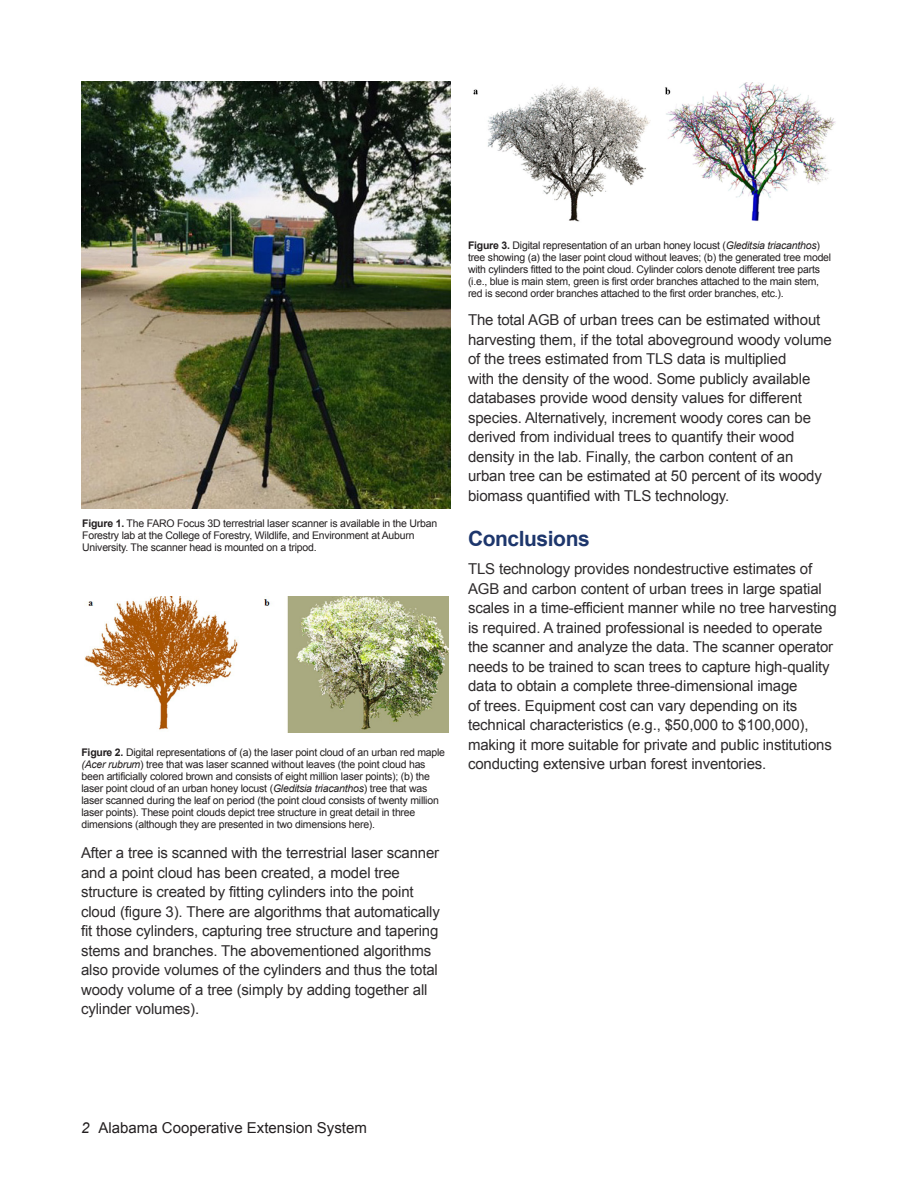
<style>
.page{position:relative;width:918px;height:1188px;background:#fff}
.page>*{position:absolute;margin:0;border:0;box-sizing:border-box;transform-origin:0 0}
.t1{font:700 21px "Arial";letter-spacing:-.02em;color:#1d366c}
.t2{font:15px/19.5px "Arial";letter-spacing:-.01em;color:#2e2b2c}
.t3{font:15px "Arial";color:#231f20}
.t4{font:10.5px/12px "Arial";letter-spacing:-.02em;color:#231f20}
.s1{font-weight:700}
.s2{font-style:italic}
</style>
<div class="page">
<img style="left:85px;top:596px;width:364px;height:136px">
<img style="left:473px;top:82px;width:363px;height:140px">
<img style="left:82px;top:81px;width:369px;height:428px">
<p class="t4" style="left:82px;top:517px;width:357px"><span class="s1">Figure 1.</span> The FARO Focus 3D terrestrial laser scanner is available in the Urban<br>Forestry lab at the College of Forestry, Wildlife, and Environment at Auburn<br>University. The scanner head is mounted on a tripod.</p>
<p class="t4" style="left:81px;top:747px;width:365px"><span class="s1">Figure 2.</span> Digital representations of (a) the laser point cloud of an urban red maple <span class="s2">(Acer rubrum</span>) tree that was laser scanned without leaves (the point cloud has been artificially colored brown and consists of eight million laser points); (b) the laser point cloud of an urban honey locust (<span class="s2">Gleditsia triacanthos</span>) tree that was laser scanned during the leaf on period (the point cloud consists of twenty million laser points). These point clouds depict tree structure in great detail in three dimensions (although they are presented in two dimensions here).</p>
<p class="t2" style="left:81px;top:843px;width:360px">After a tree is scanned with the terrestrial laser scanner and a point cloud has been created, a model tree structure is created by fitting cylinders into the point cloud (figure 3). There are algorithms that automatically fit those cylinders, capturing tree structure and tapering stems and branches. The abovementioned algorithms also provide volumes of the cylinders and thus the total woody volume of a tree (simply by adding together all cylinder volumes).</p>
<p class="t4" style="left:468px;top:239px;width:365px"><span class="s1">Figure 3.</span> Digital representation of an urban honey locust (<span class="s2">Gleditsia triacanthos</span>) tree showing (a) the laser point cloud without leaves; (b) the generated tree model with cylinders fitted to the point cloud. Cylinder colors denote different tree parts (i.e., blue is main stem, green is first order branches attached to the main stem, red is second order branches attached to the first order branches, etc.).</p>
<p class="t2" style="left:468px;top:310px;width:365px">The total AGB of urban trees can be estimated without harvesting them, if the total aboveground woody volume of the trees estimated from TLS data is multiplied<br>with the density of the wood. Some publicly available databases provide wood density values for different species. Alternatively, increment woody cores can be derived from individual trees to quantify their wood density in the lab. Finally, the carbon content of an urban tree can be estimated at 50 percent of its woody biomass quantified with TLS technology.</p>
<h1 class="t1" style="left:468px;top:524px;width:123px">Conclusions</h1>
<p class="t2" style="left:468px;top:559px;width:370px">TLS technology provides nondestructive estimates of AGB and carbon content of urban trees in large spatial scales in a time-efficient manner while no tree harvesting is required. A trained professional is needed to operate the scanner and analyze the data. The scanner operator needs to be trained to scan trees to capture high-quality data to obtain a complete three-dimensional image<br>of trees. Equipment cost can vary depending on its technical characteristics (e.g., $50,000 to $100,000), making it more suitable for private and public institutions conducting extensive urban forest inventories.</p>
<p class="t3" style="left:81px;top:1117px;width:287px"><span class="s2">2</span> Alabama Cooperative Extension System</p>
</div>
